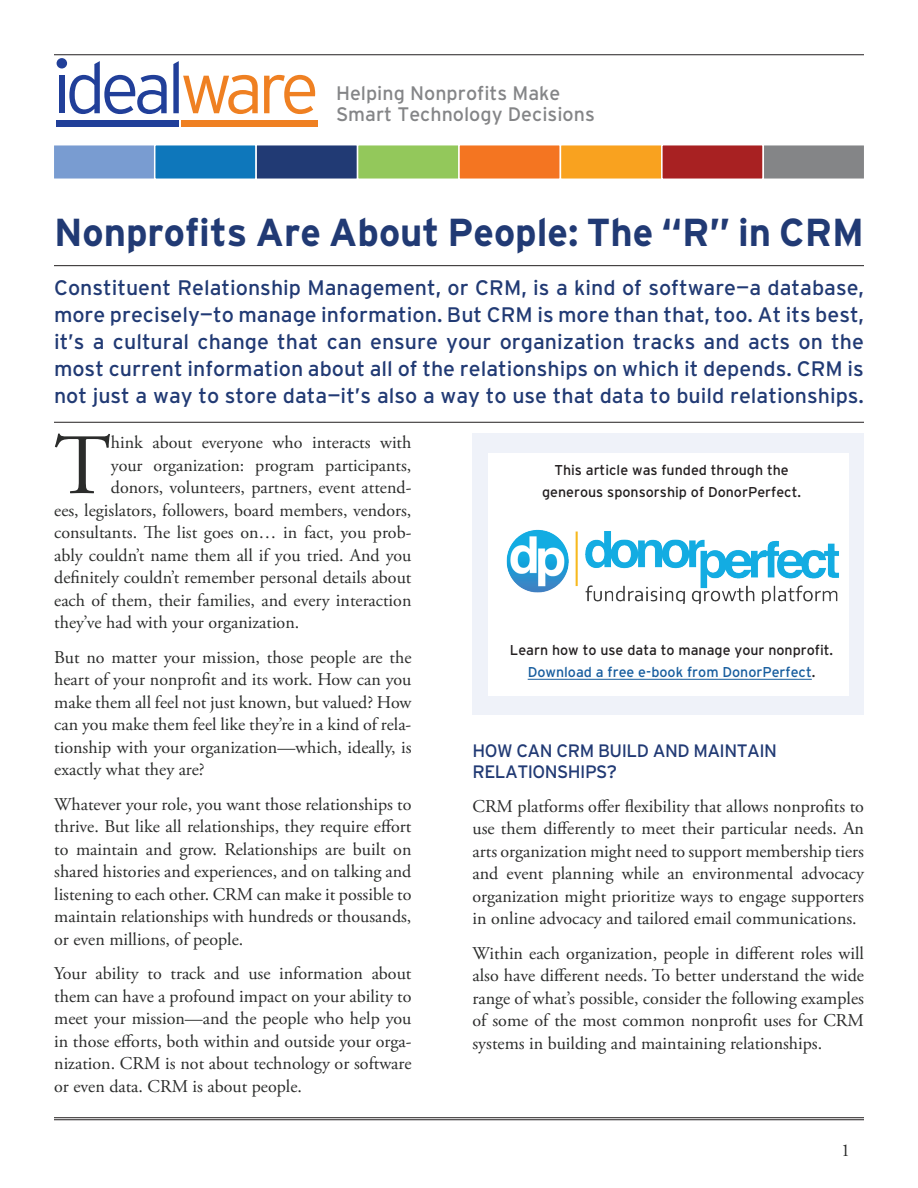
<style>
.page{position:relative;width:918px;height:1188px;background:#fff}
.page>*{position:absolute;margin:0;border:0;box-sizing:border-box;transform-origin:0 0}
.t1{font:85.8px "Adobe Garamond Pro";color:#2b2c2b}
.t2{font:700 39px "Interstate";color:#213a74}
.t3{font:21px/27px "Interstate";color:#213a74;text-align:justify}
.t4{font:19.5px/21.5px "Interstate";color:#848587}
.t5{font:18px/22.5px "Adobe Garamond Pro";color:#2b2c2b;text-align:justify}
.t6{font:18px/21.6px "Interstate";letter-spacing:-.03em;color:#213a74}
.t7{font:14.25px/22.5px "Interstate";color:#231f20;text-align:center}
.s1{color:#175d9e}
</style>
<div class="page">
<hr style="left:54px;top:265px;width:810px;height:1px;background:#231f20">
<hr style="left:54px;top:422px;width:810px;height:1px;background:#231f20">
<div style="left:59px;top:76px;width:5px;height:37px;background:#213f99"></div>
<svg style="left:69px;top:61px;width:98px;height:53px"></svg>
<svg style="left:173px;top:61px;width:85px;height:53px"></svg>
<svg style="left:264px;top:75px;width:51px;height:39px"></svg>
<div style="left:56px;top:120px;width:123px;height:7px;background:#213f99"></div>
<div style="left:182px;top:120px;width:136px;height:7px;background:#ef8022"></div>
<div style="left:57px;top:58px;width:10px;height:11px;background:#213f99;border-radius:50%"></div>
<div style="left:53px;top:144px;width:102px;height:36px;background:#799cd1;border:2px solid #fff"></div>
<div style="left:154px;top:144px;width:103px;height:36px;background:#0e77bb;border:2px solid #fff"></div>
<div style="left:255px;top:144px;width:103px;height:36px;background:#213a74;border:2px solid #fff"></div>
<div style="left:357px;top:144px;width:103px;height:36px;background:#93c85b;border:2px solid #fff"></div>
<div style="left:458px;top:144px;width:103px;height:36px;background:#f47521;border:2px solid #fff"></div>
<div style="left:560px;top:144px;width:103px;height:36px;background:#f9a21f;border:2px solid #fff"></div>
<div style="left:661px;top:144px;width:103px;height:36px;background:#a82122;border:2px solid #fff"></div>
<div style="left:763px;top:144px;width:102px;height:36px;background:#848587;border:2px solid #fff"></div>
<div style="left:472px;top:434px;width:392px;height:282px;background:#eff2f9"></div>
<div style="left:489px;top:453px;width:360px;height:243px;background:#fff"></div>
<hr style="left:528px;top:679px;width:284px;height:1px;background:#175d9e">
<img style="left:506px;top:529px;width:333px;height:74px">
<hr style="left:54px;top:1119px;width:810px;height:1px;background:#231f20">
<hr style="left:54px;top:54px;width:810px;height:1px;background:#231f20">
<hr style="left:54px;top:1117px;width:810px;height:1px;background:#231f20">
<p class="t4" style="left:336px;top:82px;width:260px">Helping Nonprofits Make<br>Smart Technology Decisions</p>
<h2 class="t2" style="left:54px;top:211px;width:811px">Nonprofits Are About People: The “R” in CRM</h2>
<p class="t3" style="left:54px;top:274px;width:812px">Constituent Relationship Management, or CRM, is a kind of software—a database, more precisely—to manage information. But CRM is more than that, too. At its best, it’s a cultural change that can ensure your organization tracks and acts on the most current information about all of the relationships on which it depends. CRM is not just a way to store data—it’s also a way to use that data to build relationships.</p>
<h1 class="t1" style="left:54px;top:414px;width:58px">T</h1>
<p class="t5" style="left:111px;top:432px;width:302px">hink about everyone who interacts with</p>
<p class="t5" style="left:111px;top:454px;width:302px">your organization: program participants,</p>
<p class="t5" style="left:111px;top:477px;width:302px">donors, volunteers, partners, event attend-</p>
<p class="t5" style="left:54px;top:499px;width:359px">ees, legislators, followers, board members, vendors,</p>
<p class="t5" style="left:54px;top:522px;width:359px">consultants. The list goes on… in fact, you prob-</p>
<p class="t5" style="left:54px;top:544px;width:359px">ably couldn’t name them all if you tried. And you</p>
<p class="t5" style="left:54px;top:567px;width:359px">definitely couldn’t remember personal details about</p>
<p class="t5" style="left:54px;top:589px;width:359px">each of them, their families, and every interaction</p>
<p class="t5" style="left:54px;top:612px;width:247px">they’ve had with your organization.</p>
<p class="t5" style="left:54px;top:646px;width:359px">But no matter your mission, those people are the heart of your nonprofit and its work. How can you make them all feel not just known, but valued? How can you make them feel like they’re in a kind of rela&shy;tionship with your organization—which, ideally, is exactly what they are?</p>
<p class="t5" style="left:54px;top:793px;width:359px">Whatever your role, you want those relationships to thrive. But like all relationships, they require effort to maintain and grow. Relationships are built on shared histories and experiences, and on talking and listening to each other. CRM can make it possible to maintain relationships with hundreds or thousands, or even millions, of people.</p>
<p class="t5" style="left:54px;top:963px;width:359px">Your ability to track and use information about them can have a profound impact on your ability to meet your mission—and the people who help you in those efforts, both within and outside your orga&shy;nization. CRM is not about technology or software or even data. CRM is about people.</p>
<p class="t7" style="left:542px;top:459px;width:260px">This article was funded through the generous sponsorship of DonorPerfect.</p>
<p class="t7" style="left:510px;top:639px;width:325px">Learn how to use data to manage your nonprofit.<br><span class="s1">Download a free e-book from DonorPerfect</span>.</p>
<p class="t6" style="left:473px;top:740px;width:306px">HOW CAN CRM BUILD AND MAINTAIN<br>RELATIONSHIPS?</p>
<p class="t5" style="left:473px;top:795px;width:393px">CRM platforms offer flexibility that allows nonprofits to use them differently to meet their particular needs. An arts organization might need to support membership tiers and event planning while an environmental advocacy organization might prioritize ways to engage supporters in online advocacy and tailored email communications.</p>
<p class="t5" style="left:473px;top:942px;width:393px">Within each organization, people in different roles will also have different needs. To better understand the wide range of what’s possible, consider the following examples of some of the most common nonprofit uses for CRM systems in building and maintaining relationships.</p>
<p class="t5" style="left:841px;top:1139px;width:10px">1</p>
</div>
